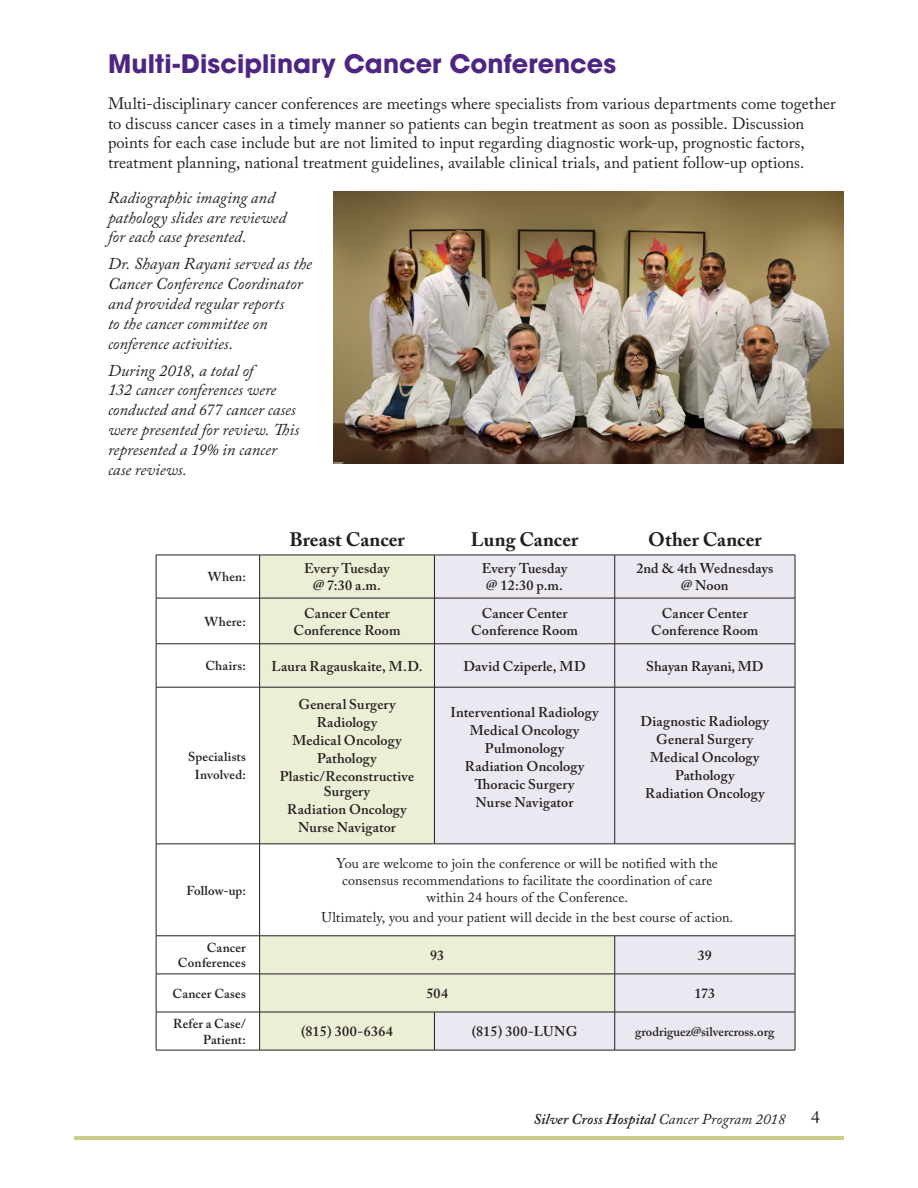
<style>
.page{position:relative;width:918px;height:1188px;background:#fff}
.page>*{position:absolute;margin:0;border:0;box-sizing:border-box;transform-origin:0 0}
.t1{font:700 25.5px "ITC Avant Garde Gothic";color:#4e2582}
.t2{font:700 19.35px "Adobe Caslon Pro";color:#231f20}
.t3{font:18px "Adobe Caslon Pro";color:#231f20}
.t4{font:16.5px/19.8px "Adobe Caslon Pro";color:#231f20}
.t5{font:italic 16.5px/19.8px "Adobe Caslon Pro";color:#231f20}
.t6{font:italic 600 15px "Adobe Caslon Pro";color:#231f20}
.t7{font:600 14.1px/18px "Adobe Caslon Pro";letter-spacing:.01em;color:#231f20;text-align:center}
.t8{font:14.1px/16.8px "Adobe Caslon Pro";letter-spacing:.005em;color:#231f20;text-align:center}
.t9{font:600 13.95px "Adobe Caslon Pro";letter-spacing:.01em;color:#231f20}
.t10{font:600 12.9px/15.5px "Adobe Caslon Pro";letter-spacing:.015em;color:#231f20;text-align:right}
.t11{font:600 12.6px "Adobe Caslon Pro";color:#231f20}
.s1{font-weight:400}
</style>
<div class="page">
<hr style="left:74px;top:1136px;width:770px;height:3px;background:#cbcd86">
<img style="left:333px;top:192px;width:510px;height:272px">
<svg style="left:260px;top:556px;width:174px;height:494px;fill:#eceed5"></svg>
<svg style="left:434px;top:556px;width:361px;height:494px;fill:#ebe8f2"></svg>
<hr style="left:156px;top:555px;width:104px;height:1px;background:#231f20">
<hr style="left:260px;top:555px;width:174px;height:1px;background:#231f20">
<hr style="left:259px;top:555px;width:1px;height:43px;background:#231f20">
<hr style="left:434px;top:555px;width:181px;height:1px;background:#231f20">
<hr style="left:434px;top:555px;width:1px;height:43px;background:#231f20">
<hr style="left:615px;top:555px;width:180px;height:1px;background:#231f20">
<hr style="left:259px;top:598px;width:1px;height:46px;background:#231f20">
<hr style="left:434px;top:598px;width:1px;height:46px;background:#231f20">
<hr style="left:259px;top:644px;width:1px;height:43px;background:#231f20">
<hr style="left:434px;top:644px;width:1px;height:43px;background:#231f20">
<hr style="left:259px;top:687px;width:1px;height:157px;background:#231f20">
<hr style="left:434px;top:687px;width:1px;height:157px;background:#231f20">
<hr style="left:259px;top:844px;width:1px;height:92px;background:#231f20">
<hr style="left:259px;top:936px;width:1px;height:38px;background:#231f20">
<hr style="left:259px;top:974px;width:1px;height:38px;background:#231f20">
<hr style="left:259px;top:1012px;width:1px;height:38px;background:#231f20">
<hr style="left:434px;top:1012px;width:1px;height:38px;background:#231f20">
<hr style="left:156px;top:1050px;width:104px;height:1px;background:#231f20">
<hr style="left:260px;top:1050px;width:174px;height:1px;background:#231f20">
<hr style="left:434px;top:1050px;width:181px;height:1px;background:#231f20">
<hr style="left:615px;top:1050px;width:180px;height:1px;background:#231f20">
<hr style="left:156px;top:555px;width:1px;height:43px;background:#231f20">
<hr style="left:614px;top:555px;width:1px;height:43px;background:#231f20">
<hr style="left:795px;top:555px;width:1px;height:43px;background:#231f20">
<hr style="left:156px;top:598px;width:104px;height:1px;background:#231f20">
<hr style="left:156px;top:598px;width:1px;height:46px;background:#231f20">
<hr style="left:260px;top:598px;width:174px;height:1px;background:#231f20">
<hr style="left:434px;top:598px;width:181px;height:1px;background:#231f20">
<hr style="left:615px;top:598px;width:180px;height:1px;background:#231f20">
<hr style="left:614px;top:598px;width:1px;height:46px;background:#231f20">
<hr style="left:795px;top:598px;width:1px;height:46px;background:#231f20">
<hr style="left:156px;top:644px;width:104px;height:1px;background:#231f20">
<hr style="left:156px;top:644px;width:1px;height:43px;background:#231f20">
<hr style="left:260px;top:644px;width:174px;height:1px;background:#231f20">
<hr style="left:434px;top:644px;width:181px;height:1px;background:#231f20">
<hr style="left:615px;top:644px;width:180px;height:1px;background:#231f20">
<hr style="left:614px;top:644px;width:1px;height:43px;background:#231f20">
<hr style="left:795px;top:644px;width:1px;height:43px;background:#231f20">
<hr style="left:156px;top:687px;width:104px;height:1px;background:#231f20">
<hr style="left:156px;top:687px;width:1px;height:157px;background:#231f20">
<hr style="left:260px;top:687px;width:174px;height:1px;background:#231f20">
<hr style="left:434px;top:687px;width:181px;height:1px;background:#231f20">
<hr style="left:615px;top:687px;width:180px;height:1px;background:#231f20">
<hr style="left:614px;top:687px;width:1px;height:157px;background:#231f20">
<hr style="left:795px;top:687px;width:1px;height:157px;background:#231f20">
<hr style="left:156px;top:844px;width:104px;height:1px;background:#231f20">
<hr style="left:156px;top:844px;width:1px;height:92px;background:#231f20">
<hr style="left:260px;top:844px;width:174px;height:1px;background:#231f20">
<hr style="left:434px;top:844px;width:181px;height:1px;background:#231f20">
<hr style="left:615px;top:844px;width:180px;height:1px;background:#231f20">
<hr style="left:795px;top:844px;width:1px;height:92px;background:#231f20">
<hr style="left:156px;top:936px;width:104px;height:1px;background:#231f20">
<hr style="left:156px;top:936px;width:1px;height:38px;background:#231f20">
<hr style="left:260px;top:936px;width:174px;height:1px;background:#231f20">
<hr style="left:434px;top:936px;width:181px;height:1px;background:#231f20">
<hr style="left:615px;top:936px;width:180px;height:1px;background:#231f20">
<hr style="left:614px;top:936px;width:1px;height:38px;background:#231f20">
<hr style="left:795px;top:936px;width:1px;height:38px;background:#231f20">
<hr style="left:156px;top:974px;width:104px;height:1px;background:#231f20">
<hr style="left:156px;top:974px;width:1px;height:38px;background:#231f20">
<hr style="left:260px;top:974px;width:174px;height:1px;background:#231f20">
<hr style="left:434px;top:974px;width:181px;height:1px;background:#231f20">
<hr style="left:615px;top:974px;width:180px;height:1px;background:#231f20">
<hr style="left:614px;top:974px;width:1px;height:38px;background:#231f20">
<hr style="left:795px;top:974px;width:1px;height:38px;background:#231f20">
<hr style="left:156px;top:1012px;width:104px;height:1px;background:#231f20">
<hr style="left:156px;top:1012px;width:1px;height:38px;background:#231f20">
<hr style="left:260px;top:1012px;width:174px;height:1px;background:#231f20">
<hr style="left:434px;top:1012px;width:181px;height:1px;background:#231f20">
<hr style="left:615px;top:1012px;width:180px;height:1px;background:#231f20">
<hr style="left:614px;top:1012px;width:1px;height:38px;background:#231f20">
<hr style="left:795px;top:1012px;width:1px;height:38px;background:#231f20">
<svg style="left:475px;top:778px;width:15px;height:11px"></svg>
<p class="t1" style="left:108px;top:47px;width:510px">Multi-Disciplinary Cancer Conferences</p>
<p class="t4" style="left:108px;top:93px;width:729px">Multi-disciplinary cancer conferences are meetings where specialists from various departments come together to discuss cancer cases in a timely manner so patients can begin treatment as soon as possible. Discussion points for each case include but are not limited to input regarding diagnostic work-up, prognostic factors, treatment planning, national treatment guidelines, available clinical trials, and patient follow-up options.</p>
<p class="t5" style="left:108px;top:187px;width:180px">Radiographic imaging and pathology slides are reviewed</p>
<p class="t5" style="left:108px;top:227px;width:140px">for each case presented.</p>
<p class="t5" style="left:108px;top:254px;width:206px">Dr. Shayan Rayani served as the<br>Cancer Conference Coordinator and provided regular reports<br>to the cancer committee on conference activities.</p>
<p class="t5" style="left:108px;top:360px;width:193px">During 2018, a total of<br>132 cancer conferences were conducted and 677 cancer cases were presented for review. This represented a 19% in cancer</p>
<p class="t5" style="left:108px;top:459px;width:81px">case reviews.</p>
<p class="t2" style="left:289px;top:528px;width:117px">Breast Cancer</p>
<p class="t2" style="left:471px;top:528px;width:109px">Lung Cancer</p>
<p class="t2" style="left:648px;top:528px;width:115px">Other Cancer</p>
<p class="t10" style="left:208px;top:569px;width:39px">When:</p>
<p class="t7" style="left:304px;top:560px;width:87px;line-height:16.8px">Every Tuesday @ 7:30 a.m.</p>
<p class="t7" style="left:482px;top:560px;width:87px;line-height:16.8px">Every Tuesday @ 12:30 p.m.</p>
<p class="t7" style="left:636px;top:560px;width:138px;line-height:16.8px">2nd &amp; 4th Wednesdays @ Noon</p>
<p class="t10" style="left:205px;top:614px;width:43px">Where:</p>
<p class="t7" style="left:293px;top:604px;width:109px;line-height:16.8px">Cancer Center<br>Conference Room</p>
<p class="t7" style="left:471px;top:604px;width:109px;line-height:16.8px">Cancer Center<br>Conference Room</p>
<p class="t7" style="left:651px;top:604px;width:109px;line-height:16.8px">Cancer Center<br>Conference Room</p>
<p class="t10" style="left:205px;top:658px;width:42px">Chairs:</p>
<p class="t7" style="left:271px;top:657px;width:153px">Laura Ragauskaite, M.D.</p>
<p class="t7" style="left:463px;top:657px;width:124px">David Cziperle, MD</p>
<p class="t7" style="left:646px;top:657px;width:119px">Shayan Rayani, MD</p>
<p class="t10" style="left:188px;top:748px;width:59px;line-height:18px;text-align:center">Specialists<br>Involved:</p>
<p class="t10" style="left:186px;top:882px;width:61px">Follow-up:</p>
<p class="t7" style="left:280px;top:695px;width:136px">General Surgery<br>Radiology<br>Medical Oncology<br>Pathology<br>Plastic/Reconstructive</p>
<p class="t7" style="left:287px;top:782px;width:121px">Surgery<br>Radiation Oncology<br>Nurse Navigator</p>
<p class="t7" style="left:450px;top:703px;width:150px">Interventional Radiology</p>
<p class="t7" style="left:470px;top:721px;width:111px">Medical Oncology</p>
<p class="t7" style="left:485px;top:739px;width:81px">Pulmonology</p>
<p class="t7" style="left:465px;top:757px;width:121px">Radiation Oncology</p>
<p class="t7" style="left:491px;top:775px;width:85px">oracic Surgery</p>
<p class="t7" style="left:476px;top:793px;width:99px">Nurse Navigator</p>
<p class="t7" style="left:641px;top:712px;width:130px">Diagnostic Radiology<br>General Surgery<br>Medical Oncology<br>Pathology<br>Radiation Oncology</p>
<p class="t8" style="left:337px;top:855px;width:383px">You are welcome to join the conference or will be notified with the consensus recommendations to facilitate the coordination of care within 24 hours of the Conference.</p>
<p class="t8" style="left:321px;top:908px;width:413px">Ultimately, you and your patient will decide in the best course of action.</p>
<p class="t10" style="left:178px;top:940px;width:69px">Cancer<br>Conferences</p>
<p class="t9" style="left:430px;top:947px;width:16px">93</p>
<p class="t9" style="left:698px;top:947px;width:15px">39</p>
<p class="t10" style="left:173px;top:986px;width:75px">Cancer Cases</p>
<p class="t9" style="left:426px;top:985px;width:23px">504</p>
<p class="t9" style="left:695px;top:985px;width:22px">173</p>
<p class="t10" style="left:173px;top:1016px;width:74px">Refer a Case/<br>Patient:</p>
<p class="t7" style="left:301px;top:1022px;width:93px">(815) 300-6364</p>
<p class="t7" style="left:472px;top:1022px;width:107px">(815) 300-LUNG</p>
<p class="t11" style="left:635px;top:1024px;width:141px">grodriguez@silvercross.org</p>
<p class="t6" style="left:534px;top:1110px;width:253px">Silver Cross Hospital <span class="s1">Cancer Program 2018</span></p>
<p class="t3" style="left:811px;top:1106px;width:10px">4</p>
</div>
